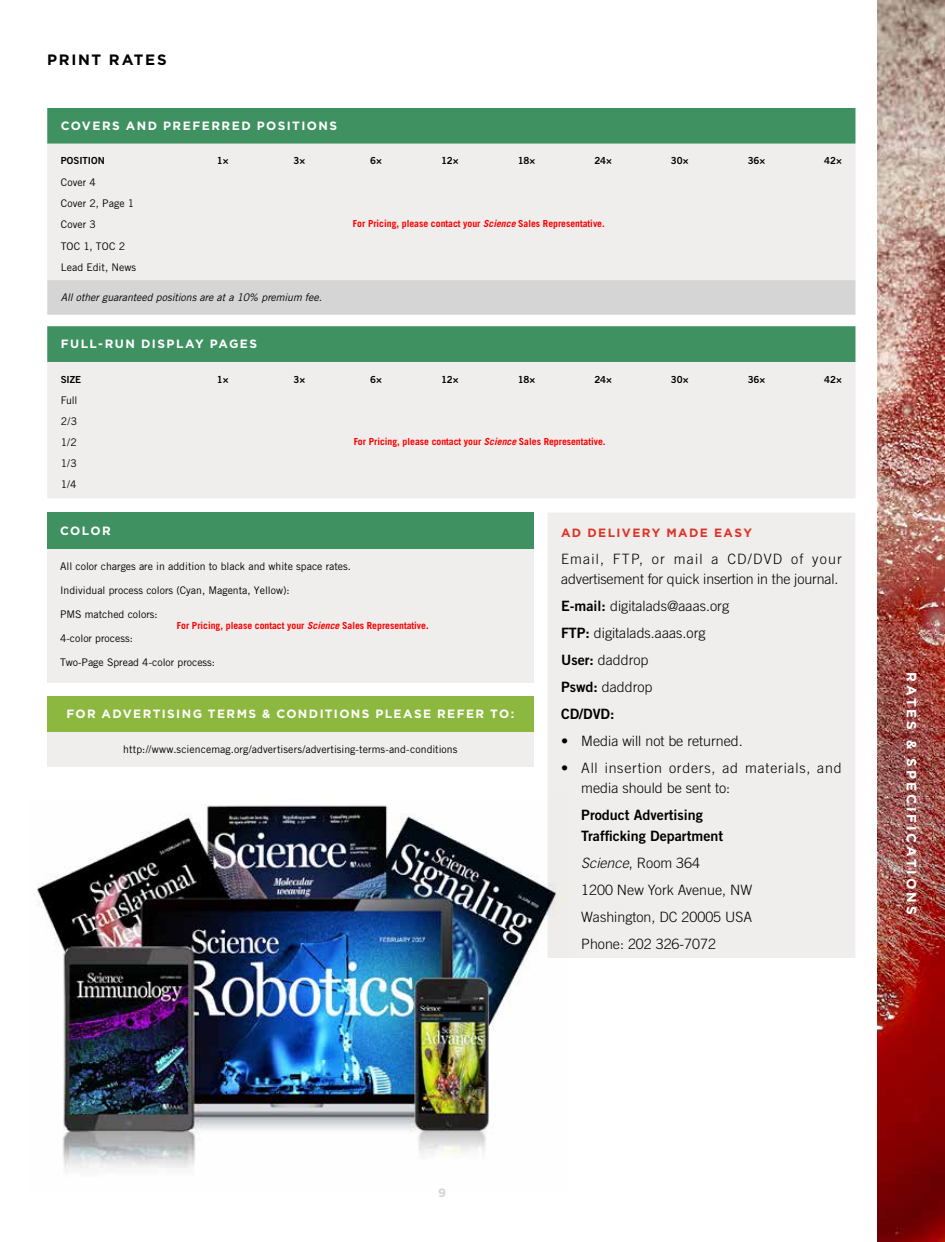
<style>
.page{position:relative;width:945px;height:1242px;background:#fff}
.page>*{position:absolute;margin:0;border:0;box-sizing:border-box;transform-origin:0 0}
.t1{font:700 15px "Gotham";letter-spacing:.115em;color:#000}
.t2{font:300 14.25px/27px "Trade Gothic LT Std";color:#000}
.t3{font:300 14.25px/20.2px "Trade Gothic LT Std";letter-spacing:.05em;color:#000}
.t4{font:14.25px/20.2px "Trade Gothic LT Std Bd 2";color:#000}
.t5{font:700 13.5px "Gotham";letter-spacing:.215em;color:#fff}
.t6{font:700 12px "Gotham";letter-spacing:.12em;color:#fff}
.t7{font:700 12px "Gotham";letter-spacing:.12em;color:#dc3427}
.t8{font:700 12px "Gotham";color:#d6d5d5}
.t9{font:10.5px/21.1px "Trade Gothic LT Std";color:#000}
.t10{font:italic 10.5px "Trade Gothic LT Std";letter-spacing:-.005em;color:#000}
.t11{font:700 9.75px "Trade Gothic";letter-spacing:-.005em;color:#f00}
.t12{font:9.75px "Trade Gothic LT Std Bd 2";letter-spacing:-.005em;color:#000}
.s1{font-style:italic}
.s2{font-family:"Trade Gothic LT Std Bd 2";font-weight:400}
</style>
<div class="page">
<div style="left:47px;top:108px;width:808px;height:36px;background:#3f9162"></div>
<div style="left:47px;top:144px;width:808px;height:136px;background:#efeeed"></div>
<div style="left:47px;top:280px;width:808px;height:35px;background:#d6d5d5"></div>
<div style="left:47px;top:326px;width:808px;height:36px;background:#3f9162"></div>
<div style="left:47px;top:362px;width:808px;height:136px;background:#efeeed"></div>
<div style="left:47px;top:696px;width:487px;height:36px;background:#8db83f"></div>
<div style="left:47px;top:732px;width:487px;height:35px;background:#efeeed"></div>
<div style="left:548px;top:513px;width:307px;height:445px;background:#efeeed"></div>
<img style="left:36px;top:805px;width:528px;height:363px">
<img style="left:878px;top:0;width:67px;height:1242px">
<div style="left:47px;top:549px;width:487px;height:133px;background:#efeeed"></div>
<div style="left:47px;top:513px;width:487px;height:36px;background:#3f9162"></div>
<h1 class="t1" style="left:47px;top:51px;width:121px">PRINT RATES</h1>
<p class="t6" style="left:61px;top:119px;width:278px">COVERS AND PREFERRED POSITIONS</p>
<p class="t12" style="left:61px;top:155px;width:46px">POSITION</p>
<p class="t12" style="left:217px;top:155px;width:13px">1×</p>
<p class="t12" style="left:294px;top:155px;width:13px">3×</p>
<p class="t12" style="left:370px;top:155px;width:13px">6×</p>
<p class="t12" style="left:441px;top:155px;width:19px">12×</p>
<p class="t12" style="left:518px;top:155px;width:19px">18×</p>
<p class="t12" style="left:594px;top:155px;width:19px">24×</p>
<p class="t12" style="left:671px;top:155px;width:19px">30×</p>
<p class="t12" style="left:748px;top:155px;width:19px">36×</p>
<p class="t12" style="left:824px;top:155px;width:19px">42×</p>
<p class="t9" style="left:61px;top:172px;width:77px">Cover 4<br>Cover 2, Page 1<br>Cover 3<br>TOC 1, TOC 2<br>Lead Edit, News</p>
<p class="t10" style="left:61px;top:291px;width:263px">All other guaranteed positions are at a 10% premium fee.</p>
<p class="t6" style="left:61px;top:337px;width:198px">FULL-RUN DISPLAY PAGES</p>
<p class="t12" style="left:61px;top:373px;width:22px">SIZE</p>
<p class="t12" style="left:217px;top:373px;width:13px">1×</p>
<p class="t12" style="left:294px;top:373px;width:13px">3×</p>
<p class="t12" style="left:370px;top:373px;width:13px">6×</p>
<p class="t12" style="left:441px;top:373px;width:19px">12×</p>
<p class="t12" style="left:518px;top:373px;width:19px">18×</p>
<p class="t12" style="left:594px;top:373px;width:19px">24×</p>
<p class="t12" style="left:671px;top:373px;width:19px">30×</p>
<p class="t12" style="left:748px;top:373px;width:19px">36×</p>
<p class="t12" style="left:824px;top:373px;width:19px">42×</p>
<p class="t9" style="left:61px;top:389px;width:18px;text-align:justify">Full 2/3<br>1/2<br>1/3<br>1/4</p>
<p class="t11" style="left:353px;top:218px;width:253px">For Pricing, please contact your <span class="s1">Science</span> Sales Representative.</p>
<p class="t11" style="left:354px;top:436px;width:253px">For Pricing, please contact your <span class="s1">Science</span> Sales Representative.</p>
<p class="t6" style="left:60px;top:524px;width:52px">COLOR</p>
<p class="t9" style="left:60px;top:556px;width:293px">All color charges are in addition to black and white space rates.</p>
<p class="t9" style="left:60px;top:580px;width:231px">Individual process colors (Cyan, Magenta, Yellow):</p>
<p class="t9" style="left:60px;top:604px;width:99px">PMS matched colors:</p>
<p class="t9" style="left:60px;top:628px;width:74px">4-color process:</p>
<p class="t9" style="left:60px;top:652px;width:157px">Two-Page Spread 4-color process:</p>
<p class="t11" style="left:177px;top:620px;width:253px">For Pricing, please contact your <span class="s1">Science</span> Sales Representative.</p>
<p class="t6" style="left:66px;top:707px;width:449px">FOR ADVERTISING TERMS &amp; CONDITIONS PLEASE REFER TO:</p>
<p class="t9" style="left:123px;top:739px;width:336px">http://www.sciencemag.org/advertisers/advertising-terms-and-conditions</p>
<p class="t7" style="left:561px;top:526px;width:193px">AD DELIVERY MADE EASY</p>
<h2 class="t2" style="left:561px;top:549px;width:282px;line-height:20.2px">Email, FTP, or mail a CD/DVD of your advertisement for quick insertion in the journal.</h2>
<h2 class="t2" style="left:561px;top:592px;width:170px"><span class="s2">E-mail:</span> digitalads@aaas.org<br><span class="s2">FTP:</span> digitalads.aaas.org<br><span class="s2">User:</span> daddrop<br><span class="s2">Pswd:</span> daddrop</h2>
<h2 class="t4" style="left:561px;top:704px;width:55px">CD/DVD:</h2>
<h2 class="t2" style="left:561px;top:727px;width:183px">• Media will not be returned.</h2>
<h2 class="t3" style="left:581px;top:758px;width:262px;text-indent:-20px">• All insertion orders, ad materials, and media should be sent to:</h2>
<h2 class="t4" style="left:581px;top:805px;width:143px">Product Advertising<br>Trafficking Department</h2>
<h2 class="t2" style="left:581px;top:849px;width:173px"><span class="s1">Science</span>, Room 364<br>1200 New York Avenue, NW<br>Washington, DC 20005 USA<br>Phone: 202 326-7072</h2>
<p class="t5" style="left:919px;top:672px;width:243px;rotate:90deg">RATES &amp; SPECIFICATIONS</p>
<p class="t8" style="left:438px;top:1186px;width:9px">9</p>
</div>
